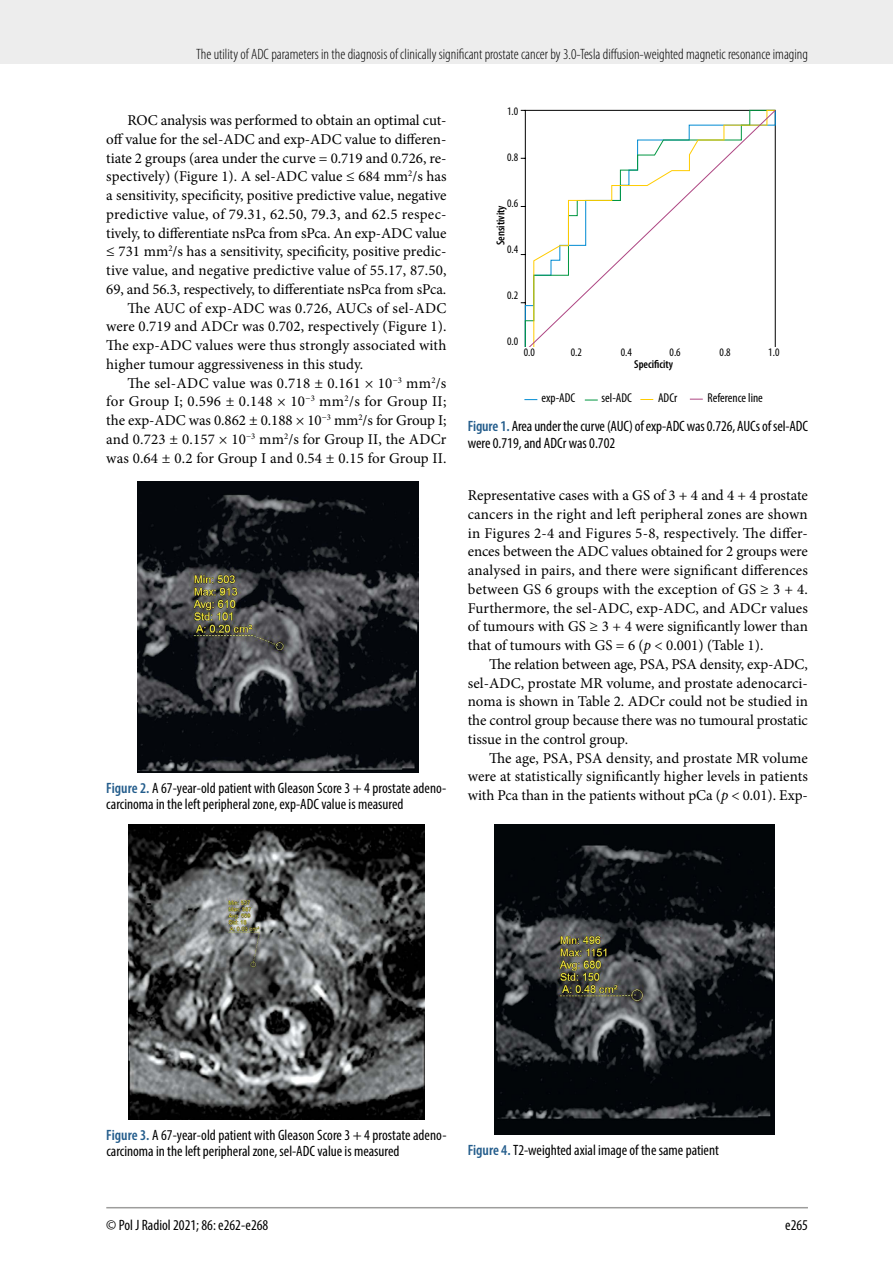
<style>
.page{position:relative;width:893px;height:1263px;background:#fff}
.page>*{position:absolute;margin:0;border:0;box-sizing:border-box;transform-origin:0 0}
.t1{font:15px/18.8px "Minion Pro";color:#000;text-align:justify}
.t2{font:condensed 15px/16.5px "Myriad Pro";color:#000}
.t3{font:300 condensed 15px "Myriad Pro";color:#000}
.t4{font:15px "Minion Pro";letter-spacing:.02em;color:#000}
.t5{font:condensed 12.9px "Myriad Pro";color:#000}
.t6{font:condensed 11.55px "Myriad Pro";color:#000}
.t7{font:600 condensed 11.55px "Myriad Pro";color:#000}
.s1{font-weight:600;color:#245d8c}
.s2{font-style:italic}
</style>
<div class="page">
<div style="left:0;top:0;width:893px;height:64px;background:#ededed"></div>
<hr style="left:106px;top:1207px;width:702px;height:1px;background:#9d9d9c">
<svg style="left:524px;top:110px;width:252px;height:236px"></svg>
<svg style="left:524px;top:399px;width:13px;height:1px"></svg>
<svg style="left:585px;top:400px;width:13px;height:1px"></svg>
<svg style="left:640px;top:399px;width:13px;height:1px"></svg>
<img style="left:138px;top:482px;width:281px;height:291px">
<img style="left:128px;top:825px;width:296px;height:294px">
<img style="left:494px;top:825px;width:281px;height:310px">
<svg style="left:690px;top:399px;width:13px;height:1px"></svg>
<p class="t3" style="left:196px;top:45px;width:613px">The utility of ADC parameters in the diagnosis of clinically significant prostate cancer by 3.0-Tesla diffusion-weighted magnetic resonance imaging</p>
<p class="t1" style="left:128px;top:111px;width:320px">ROC analysis was performed to obtain an optimal cut-</p>
<p class="t1" style="left:106px;top:130px;width:342px">off value for the sel-ADC and exp-ADC value to differen-</p>
<p class="t1" style="left:106px;top:148px;width:342px">tiate 2 groups (area under the curve = 0.719 and 0.726, re-</p>
<p class="t1" style="left:106px;top:167px;width:342px">spectively) (Figure 1). A sel-ADC value ≤ 684 mm<sup>2</sup>/s has</p>
<p class="t1" style="left:106px;top:186px;width:342px">a sensitivity, specificity, positive predictive value, negative</p>
<p class="t1" style="left:106px;top:205px;width:342px">predictive value, of 79.31, 62.50, 79.3, and 62.5 respec-</p>
<p class="t1" style="left:106px;top:223px;width:342px">tively, to differentiate nsPca from sPca. An exp-ADC value</p>
<p class="t1" style="left:106px;top:242px;width:342px">≤ 731 mm<sup>2</sup>/s has a sensitivity, specificity, positive predic-</p>
<p class="t1" style="left:106px;top:261px;width:342px">tive value, and negative predictive value of 55.17, 87.50,</p>
<p class="t1" style="left:106px;top:280px;width:341px">69, and 56.3, respectively, to differentiate nsPca from sPca.</p>
<p class="t1" style="left:128px;top:298px;width:320px">The AUC of exp-ADC was 0.726, AUCs of sel-ADC</p>
<p class="t1" style="left:106px;top:317px;width:342px">were 0.719 and ADCr was 0.702, respectively (Figure 1).</p>
<p class="t1" style="left:106px;top:336px;width:342px">The exp-ADC values were thus strongly associated with</p>
<p class="t1" style="left:106px;top:355px;width:258px">higher tumour aggressiveness in this study.</p>
<p class="t4" style="left:128px;top:373px;width:320px">The sel-ADC value was 0.718 ± 0.161 × 10<sup>−3</sup> mm<sup>2</sup>/s</p>
<p class="t1" style="left:106px;top:392px;width:342px">for Group I; 0.596 ± 0.148 × 10<sup>−3</sup> mm<sup>2</sup>/s for Group II;</p>
<p class="t1" style="left:106px;top:411px;width:342px">the exp-ADC was 0.862 ± 0.188 × 10<sup>−3</sup> mm<sup>2</sup>/s for Group I;</p>
<p class="t1" style="left:106px;top:430px;width:342px">and 0.723 ± 0.157 × 10<sup>−3</sup> mm<sup>2</sup>/s for Group II, the ADCr</p>
<p class="t1" style="left:106px;top:448px;width:342px">was 0.64 ± 0.2 for Group I and 0.54 ± 0.15 for Group II.</p>
<p class="t2" style="left:106px;top:779px;width:342px"><span class="s1">Figure 2.</span> A 67-year-old patient with Gleason Score 3 + 4 prostate adeno&shy;carcinoma in the left peripheral zone, exp-ADC value is measured</p>
<p class="t6" style="left:507px;top:104px;width:13px">1.0</p>
<p class="t6" style="left:507px;top:150px;width:13px">0.8</p>
<p class="t6" style="left:507px;top:196px;width:13px">0.6</p>
<p class="t6" style="left:507px;top:242px;width:13px">0.4</p>
<p class="t6" style="left:507px;top:288px;width:13px">0.2</p>
<p class="t6" style="left:507px;top:334px;width:13px">0.0</p>
<p class="t7" style="left:493px;top:245px;width:41px;rotate:-90deg">Sensitivity</p>
<p class="t6" style="left:524px;top:345px;width:13px">0.0</p>
<p class="t6" style="left:571px;top:345px;width:13px">0.2</p>
<p class="t6" style="left:621px;top:345px;width:13px">0.4</p>
<p class="t6" style="left:669px;top:345px;width:13px">0.6</p>
<p class="t6" style="left:720px;top:345px;width:13px">0.8</p>
<p class="t6" style="left:768px;top:345px;width:13px">1.0</p>
<p class="t7" style="left:634px;top:357px;width:40px">Specificity</p>
<p class="t5" style="left:542px;top:390px;width:35px">exp-ADC</p>
<p class="t5" style="left:601px;top:390px;width:32px">sel-ADC</p>
<p class="t5" style="left:658px;top:390px;width:21px">ADCr</p>
<p class="t5" style="left:707px;top:390px;width:57px">Reference line</p>
<p class="t2" style="left:468px;top:418px;width:342px"><span class="s1">Figure 1.</span> Area under the curve (AUC) of exp-ADC was 0.726, AUCs of sel-ADC were 0.719, and ADCr was 0.702</p>
<p class="t1" style="left:468px;top:486px;width:342px">Representative cases with a GS of 3 + 4 and 4 + 4 prostate cancers in the right and left peripheral zones are shown in Figures 2-4 and Figures 5-8, respectively. The differ&shy;ences between the ADC values obtained for 2 groups were analysed in pairs, and there were significant differences between GS 6 groups with the exception of GS ≥ 3 + 4.<br>Furthermore, the sel-ADC, exp-ADC, and ADCr values of tumours with GS ≥ 3 + 4 were significantly lower than that of tumours with GS = 6 (<span class="s2">p</span> &lt; 0.001) (Table 1).</p>
<p class="t1" style="left:468px;top:655px;width:342px;text-indent:21px">The relation between age, PSA, PSA density, exp-ADC, sel-ADC, prostate MR volume, and prostate adenocarci&shy;noma is shown in Table 2. ADCr could not be studied in the control group because there was no tumoural prostatic tissue in the control group.</p>
<p class="t1" style="left:468px;top:748px;width:342px;text-indent:21px">The age, PSA, PSA density, and prostate MR volume were at statistically significantly higher levels in patients with Pca than in the patients without pCa (<span class="s2">p</span> &lt; 0.01). Exp-</p>
<p class="t2" style="left:106px;top:1126px;width:342px"><span class="s1">Figure 3.</span> A 67-year-old patient with Gleason Score 3 + 4 prostate adeno&shy;carcinoma in the left peripheral zone, sel-ADC value is measured</p>
<p class="t2" style="left:468px;top:1142px;width:253px"><span class="s1">Figure 4.</span> T2-weighted axial image of the same patient</p>
<p class="t2" style="left:106px;top:1216px;width:164px">© Pol J Radiol 2021; 86: e262-e268</p>
<p class="t2" style="left:785px;top:1216px;width:24px">e265</p>
</div>
